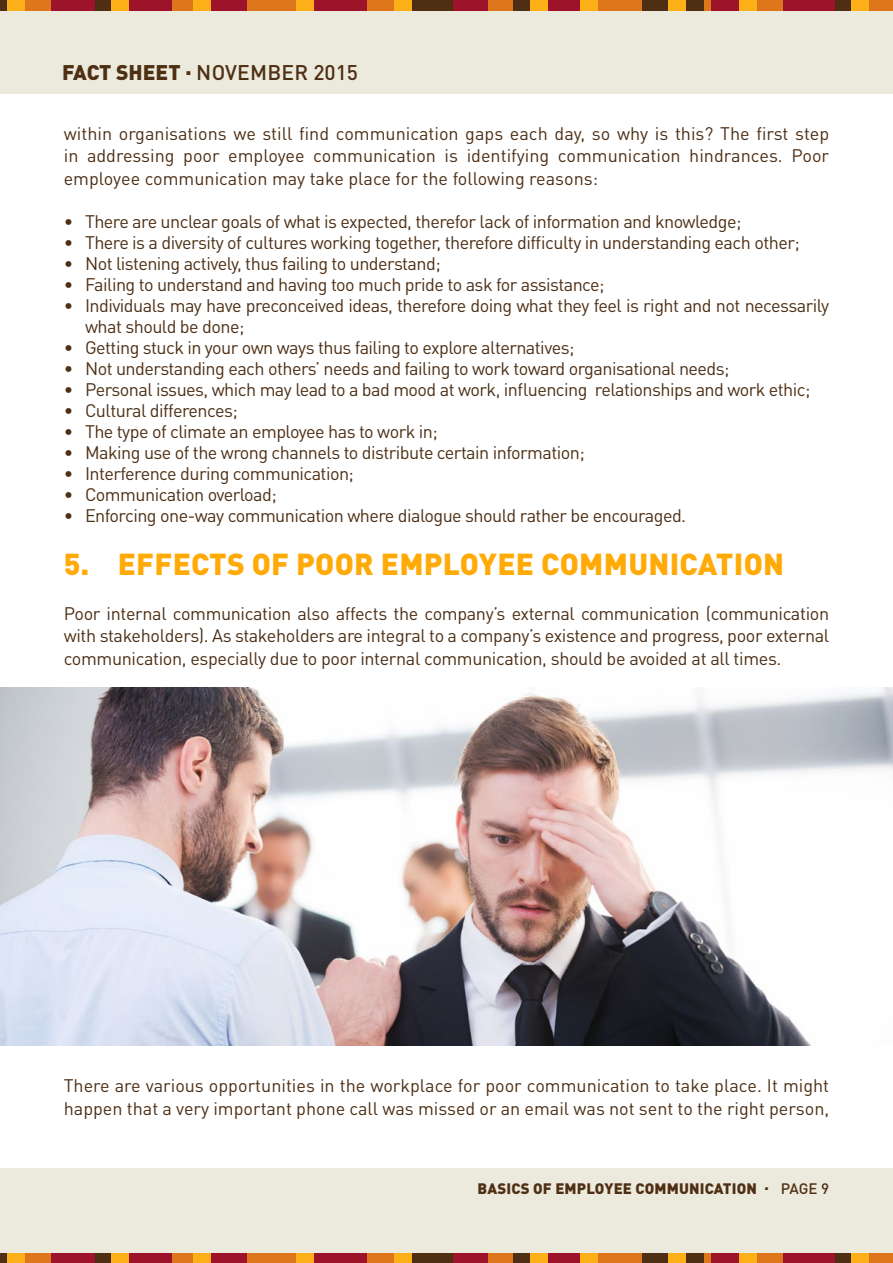
<style>
.page{position:relative;width:893px;height:1263px;background:#fff}
.page>*{position:absolute;margin:0;border:0;box-sizing:border-box;transform-origin:0 0}
.t1{font:900 30px "DIN Pro";letter-spacing:.01em;color:#ffaa07}
.t2{font:500 21px "DIN Pro";letter-spacing:.01em;color:#4e2f14}
.t3{font:18px/22.5px "DIN Pro";letter-spacing:-.03em;color:#4d2f15;text-align:justify}
.t4{font:18px/22.5px "DIN Pro";color:#4d2f15}
.t5{font:900 15px "DIN Pro";letter-spacing:.01em;color:#4e2f14}
.t6{font:500 15px "DIN Pro";color:#4e2f14}
.s1{font-weight:900}
</style>
<div class="page">
<div style="left:0;top:1168px;width:893px;height:95px;background:#eceadc"></div>
<div style="left:0;top:0;width:893px;height:94px;background:#eceadc"></div>
<div style="left:0;top:0;width:893px;height:10px;background:#de761c"></div>
<div style="left:546px;top:0;width:36px;height:10px;background:#9c132a"></div>
<div style="left:210px;top:0;width:36px;height:10px;background:#9c132a"></div>
<div style="left:451px;top:0;width:36px;height:10px;background:#9c132a"></div>
<div style="left:51px;top:0;width:46px;height:10px;background:#9c132a"></div>
<div style="left:126px;top:0;width:46px;height:10px;background:#9c132a"></div>
<div style="left:783px;top:0;width:53px;height:10px;background:#9c132a"></div>
<div style="left:314px;top:0;width:53px;height:10px;background:#9c132a"></div>
<div style="left:643px;top:0;width:61px;height:10px;background:#4e2f14"></div>
<div style="left:712px;top:0;width:29px;height:10px;background:#9c132a"></div>
<div style="left:411px;top:0;width:42px;height:10px;background:#4e2f14"></div>
<div style="left:96px;top:0;width:17px;height:10px;background:#4e2f14"></div>
<div style="left:514px;top:0;width:17px;height:10px;background:#4e2f14"></div>
<div style="left:835px;top:0;width:17px;height:10px;background:#4e2f14"></div>
<div style="left:0;top:0;width:8px;height:10px;background:#4e2f14"></div>
<div style="left:8px;top:0;width:17px;height:10px;background:#fcaf17"></div>
<div style="left:193px;top:0;width:17px;height:10px;background:#fcaf17"></div>
<div style="left:740px;top:0;width:17px;height:10px;background:#fcaf17"></div>
<div style="left:668px;top:0;width:17px;height:10px;background:#fcaf17"></div>
<div style="left:580px;top:0;width:17px;height:10px;background:#fcaf17"></div>
<div style="left:395px;top:0;width:17px;height:10px;background:#fcaf17"></div>
<div style="left:111px;top:0;width:17px;height:10px;background:#fcaf17"></div>
<div style="left:530px;top:0;width:17px;height:10px;background:#fcaf17"></div>
<div style="left:851px;top:0;width:18px;height:10px;background:#fcaf17"></div>
<div style="left:297px;top:0;width:17px;height:10px;background:#fcaf17"></div>
<div style="left:0;top:1253px;width:893px;height:10px;background:#de761c"></div>
<div style="left:546px;top:1253px;width:36px;height:10px;background:#9c132a"></div>
<div style="left:210px;top:1253px;width:36px;height:10px;background:#9c132a"></div>
<div style="left:451px;top:1253px;width:36px;height:10px;background:#9c132a"></div>
<div style="left:51px;top:1253px;width:46px;height:10px;background:#9c132a"></div>
<div style="left:126px;top:1253px;width:46px;height:10px;background:#9c132a"></div>
<div style="left:783px;top:1253px;width:53px;height:10px;background:#9c132a"></div>
<div style="left:314px;top:1253px;width:53px;height:10px;background:#9c132a"></div>
<div style="left:643px;top:1253px;width:61px;height:10px;background:#4e2f14"></div>
<div style="left:712px;top:1253px;width:29px;height:10px;background:#9c132a"></div>
<div style="left:411px;top:1253px;width:42px;height:10px;background:#4e2f14"></div>
<div style="left:96px;top:1253px;width:17px;height:10px;background:#4e2f14"></div>
<div style="left:514px;top:1253px;width:17px;height:10px;background:#4e2f14"></div>
<div style="left:835px;top:1253px;width:17px;height:10px;background:#4e2f14"></div>
<div style="left:0;top:1253px;width:8px;height:10px;background:#4e2f14"></div>
<div style="left:8px;top:1253px;width:17px;height:10px;background:#fcaf17"></div>
<div style="left:193px;top:1253px;width:17px;height:10px;background:#fcaf17"></div>
<div style="left:740px;top:1253px;width:17px;height:10px;background:#fcaf17"></div>
<div style="left:668px;top:1253px;width:17px;height:10px;background:#fcaf17"></div>
<div style="left:580px;top:1253px;width:17px;height:10px;background:#fcaf17"></div>
<div style="left:395px;top:1253px;width:17px;height:10px;background:#fcaf17"></div>
<div style="left:111px;top:1253px;width:17px;height:10px;background:#fcaf17"></div>
<div style="left:530px;top:1253px;width:17px;height:10px;background:#fcaf17"></div>
<div style="left:851px;top:1253px;width:18px;height:10px;background:#fcaf17"></div>
<div style="left:297px;top:1253px;width:17px;height:10px;background:#fcaf17"></div>
<img style="left:0;top:687px;width:893px;height:358px">
<p class="t2" style="left:62px;top:58px;width:298px"><span class="s1">FACT SHEET </span><sup>.</sup> NOVEMBER 2015</p>
<p class="t3" style="left:64px;top:121px;width:767px">within organisations we still find communication gaps each day, so why is this? The first step in addressing poor employee communication is identifying communication hindrances. Poor employee communication may take place for the following reasons:</p>
<p class="t3" style="left:64px;top:210px;width:679px">• There are unclear goals of what is expected, therefor lack of information and knowledge;</p>
<p class="t3" style="left:64px;top:231px;width:737px">• There is a diversity of cultures working together, therefore difficulty in understanding each other;</p>
<p class="t3" style="left:64px;top:252px;width:378px">• Not listening actively, thus failing to understand;</p>
<p class="t3" style="left:64px;top:273px;width:542px">• Failing to understand and having too much pride to ask for assistance;</p>
<p class="t3" style="left:85px;top:294px;width:746px;line-height:21px;text-indent:-21px">• Individuals may have preconceived ideas, therefore doing what they feel is right and not necessarily what should be done;</p>
<p class="t3" style="left:64px;top:336px;width:512px">• Getting stuck in your own ways thus failing to explore alternatives;</p>
<p class="t3" style="left:64px;top:357px;width:667px">• Not understanding each others’ needs and failing to work toward organisational needs;</p>
<p class="t3" style="left:64px;top:378px;width:748px">• Personal issues, which may lead to a bad mood at work, influencing relationships and work ethic;</p>
<p class="t3" style="left:64px;top:399px;width:176px">• Cultural differences;</p>
<p class="t3" style="left:64px;top:420px;width:375px">• The type of climate an employee has to work in;</p>
<p class="t3" style="left:64px;top:441px;width:522px">• Making use of the wrong channels to distribute certain information;</p>
<p class="t3" style="left:64px;top:462px;width:292px">• Interference during communication;</p>
<p class="t3" style="left:64px;top:483px;width:215px">• Communication overload;</p>
<p class="t3" style="left:64px;top:504px;width:624px">• Enforcing one-way communication where dialogue should rather be encouraged.</p>
<h1 class="t1" style="left:64px;top:543px;width:722px">5. EFFECTS OF POOR EMPLOYEE COMMUNICATION</h1>
<p class="t3" style="left:64px;top:601px;width:767px">Poor internal communication also affects the company’s external communication (communication with stakeholders). As stakeholders are integral to a company’s existence and progress, poor external communication, especially due to poor internal communication, should be avoided at all times.</p>
<p class="t4" style="left:64px;top:1074px;width:767px">There are various opportunities in the workplace for poor communication to take place. It might happen that a very important phone call was missed or an email was not sent to the right person,</p>
<p class="t5" style="left:478px;top:1178px;width:293px">BASICS OF EMPLOYEE COMMUNICATION .</p>
<p class="t6" style="left:781px;top:1178px;width:50px">PAGE 9</p>
</div>
